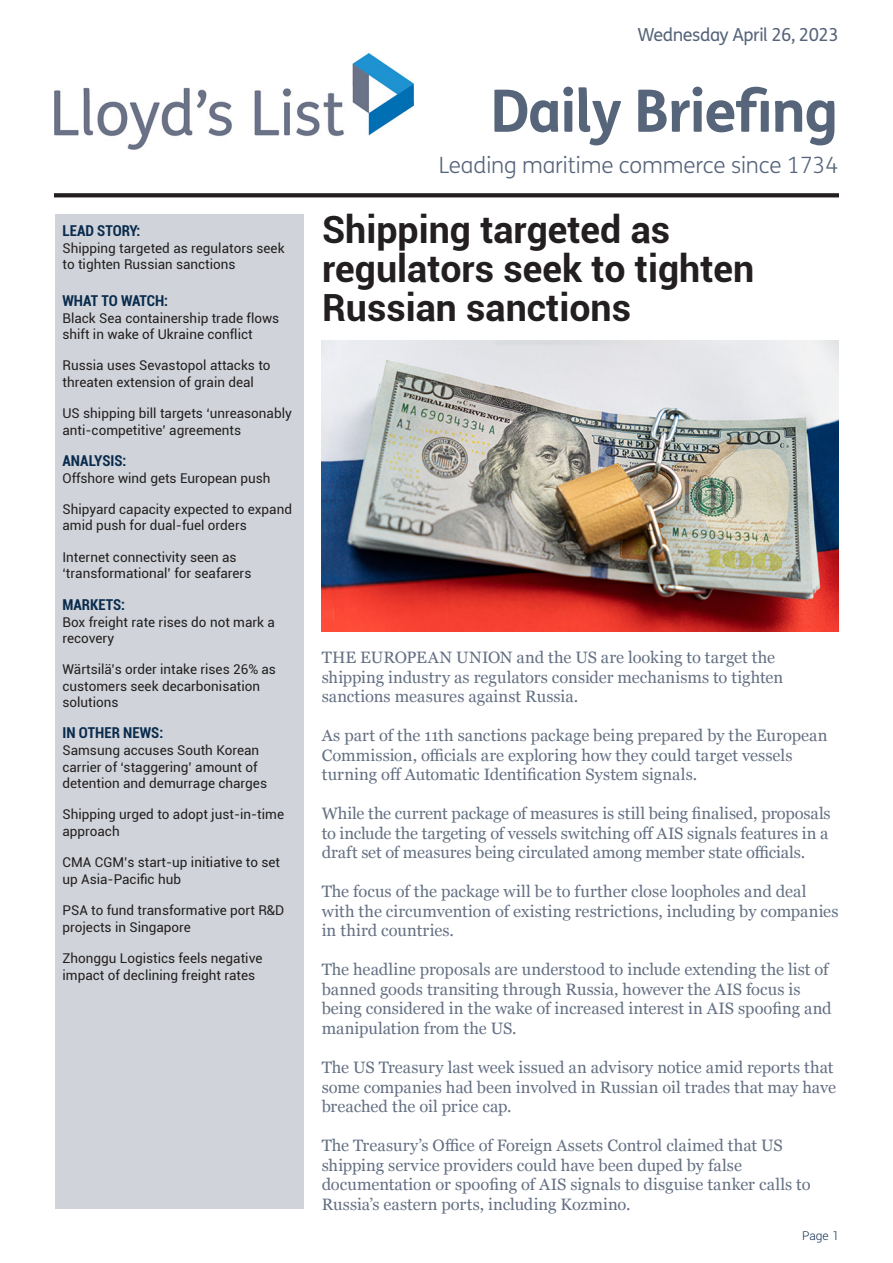
<style>
.page{position:relative;width:893px;height:1263px;background:#fff}
.page>*{position:absolute;margin:0;border:0;box-sizing:border-box;transform-origin:0 0}
.t1{font:700 58.5px "FS Me";letter-spacing:-.025em;color:#57657b}
.Headline_1{font:700 37.5px/39px "Roboto";color:#231f20}
.t2{font:300 22.5px "FS Me";letter-spacing:-.005em;color:#57657b}
.t3{font:18px "FS Me";letter-spacing:-.025em;color:#57657b}
.Body_Copy_First_page{font:16.5px/19.5px "Georgia";color:#647083}
.Contents_body{font:700 condensed 15px "Roboto";color:#0a2b4d}
.Contents_body-2{font:13.5px/16.5px "Roboto";color:#231f20}
.t4{font:300 12px "Roboto";color:#0a2b4d}
</style>
<div class="page">
<img style="left:54px;top:53px;width:359px;height:97px">
<svg style="left:54px;top:193px;width:785px;height:4px;fill:#231f20"></svg>
<img style="left:322px;top:341px;width:517px;height:290px">
<div style="left:55px;top:215px;width:249px;height:994px;background:#d0d4da"></div>
<p class="Contents_body" style="left:63px;top:221px;width:79px">LEAD STORY:</p>
<p class="Contents_body-2" style="left:63px;top:240px;width:224px">Shipping targeted as regulators seek to tighten Russian sanctions</p>
<p class="Contents_body" style="left:63px;top:290px;width:107px">WHAT TO WATCH:</p>
<p class="Contents_body-2" style="left:63px;top:309px;width:218px">Black Sea containership trade flows shift in wake of Ukraine conflict</p>
<p class="Contents_body-2" style="left:63px;top:357px;width:210px">Russia uses Sevastopol attacks to threaten extension of grain deal</p>
<p class="Contents_body-2" style="left:63px;top:405px;width:231px">US shipping bill targets ‘unreasonably anti-competitive’ agreements</p>
<p class="Contents_body" style="left:63px;top:450px;width:66px">ANALYSIS:</p>
<p class="Contents_body-2" style="left:63px;top:469px;width:210px">Offshore wind gets European push</p>
<p class="Contents_body-2" style="left:63px;top:500px;width:231px">Shipyard capacity expected to expand amid push for dual-fuel orders</p>
<p class="Contents_body-2" style="left:63px;top:548px;width:190px">Internet connectivity seen as ‘transformational’ for seafarers</p>
<p class="Contents_body" style="left:63px;top:594px;width:64px">MARKETS:</p>
<p class="Contents_body-2" style="left:63px;top:613px;width:214px">Box freight rate rises do not mark a recovery</p>
<p class="Contents_body-2" style="left:63px;top:660px;width:215px">Wärtsilä’s order intake rises 26% as customers seek decarbonisation solutions</p>
<p class="Contents_body" style="left:63px;top:723px;width:102px">IN OTHER NEWS:</p>
<p class="Contents_body-2" style="left:63px;top:742px;width:206px">Samsung accuses South Korean carrier of ‘staggering’ amount of detention and demurrage charges</p>
<p class="Contents_body-2" style="left:63px;top:806px;width:223px">Shipping urged to adopt just-in-time approach</p>
<p class="Contents_body-2" style="left:63px;top:854px;width:219px">CMA CGM’s start-up initiative to set up Asia-Pacific hub</p>
<p class="Contents_body-2" style="left:63px;top:901px;width:223px">PSA to fund transformative port R&amp;D projects in Singapore</p>
<p class="Contents_body-2" style="left:63px;top:949px;width:201px">Zhonggu Logistics feels negative impact of declining freight rates</p>
<p class="t3" style="left:638px;top:22px;width:203px">Wednesday April 26, 2023</p>
<p class="t1" style="left:490px;top:66px;width:350px">Daily Briefing</p>
<p class="t2" style="left:439px;top:150px;width:401px">Leading maritime commerce since 1734</p>
<p class="Headline_1" style="left:322px;top:209px;width:434px">Shipping targeted as regulators seek to tighten<br>Russian sanctions</p>
<p class="Body_Copy_First_page" style="left:322px;top:647px;width:463px">THE EUROPEAN UNION and the US are looking to target the shipping industry as regulators consider mechanisms to tighten sanctions measures against Russia.</p>
<p class="Body_Copy_First_page" style="left:322px;top:725px;width:507px">As part of the 11th sanctions package being prepared by the European<br>Commission, officials are exploring how they could target vessels turning off Automatic Identification System signals.</p>
<p class="Body_Copy_First_page" style="left:322px;top:803px;width:511px">While the current package of measures is still being finalised, proposals to include the targeting of vessels switching off AIS signals features in a draft set of measures being circulated among member state officials.</p>
<p class="Body_Copy_First_page" style="left:322px;top:881px;width:518px">The focus of the package will be to further close loopholes and deal with the circumvention of existing restrictions, including by companies in third countries.</p>
<p class="Body_Copy_First_page" style="left:322px;top:959px;width:512px">The headline proposals are understood to include extending the list of banned goods transiting through Russia, however the AIS focus is being considered in the wake of increased interest in AIS spoofing and manipulation from the US.</p>
<p class="Body_Copy_First_page" style="left:322px;top:1057px;width:516px">The US Treasury last week issued an advisory notice amid reports that some companies had been involved in Russian oil trades that may have breached the oil price cap.</p>
<p class="Body_Copy_First_page" style="left:322px;top:1135px;width:491px">The Treasury’s Office of Foreign Assets Control claimed that US shipping service providers could have been duped by false documentation or spoofing of AIS signals to disguise tanker calls to Russia’s eastern ports, including Kozmino.</p>
<p class="t4" style="left:802px;top:1228px;width:38px">Page 1</p>
</div>
